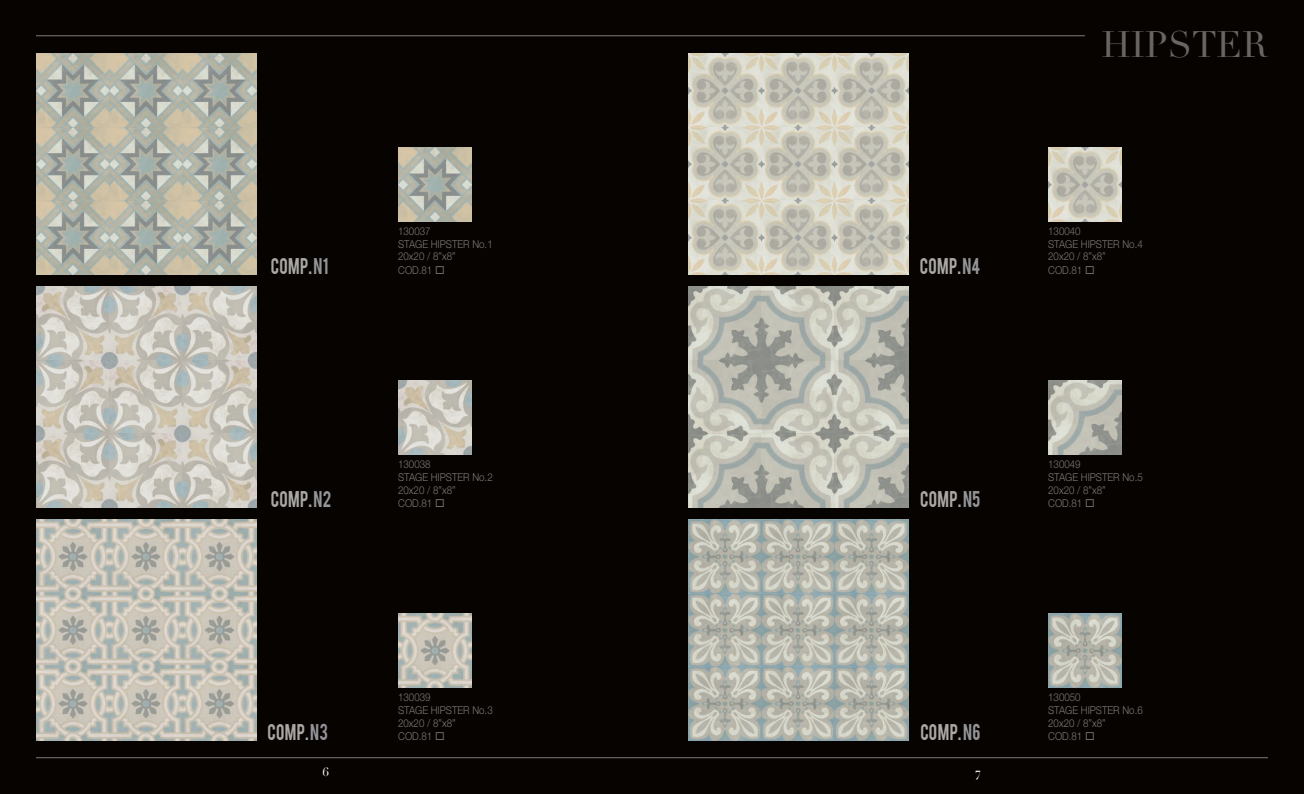
<style>
.page{position:relative;width:1304px;height:794px;background:#070301}
.page>*{position:absolute;margin:0;border:0;box-sizing:border-box;transform-origin:0 0}
.t1{font:36px "Didot";color:#696661}
.t2{font:17.9px "Bebas";letter-spacing:.025em;color:#aaa8a4;scale:.9 1}
.t3{font:12px "Didot";color:#fff}
.t4{font:300 10.8px/13.2px "Helvetica Neue LT Std";color:#7d7a75;scale:.9 1}
.s1{color:#939598}
</style>
<div class="page">
<img style="left:1048px;top:148px;width:74px;height:73px">
<img style="left:688px;top:54px;width:220px;height:220px">
<img style="left:1048px;top:381px;width:74px;height:73px">
<img style="left:688px;top:287px;width:220px;height:220px">
<img style="left:1048px;top:614px;width:74px;height:73px">
<img style="left:688px;top:520px;width:220px;height:220px">
<img style="left:398px;top:614px;width:74px;height:73px">
<img style="left:36px;top:520px;width:220px;height:220px">
<img style="left:398px;top:381px;width:74px;height:73px">
<img style="left:36px;top:287px;width:220px;height:220px">
<img style="left:398px;top:148px;width:74px;height:73px">
<img style="left:36px;top:54px;width:220px;height:220px">
<hr style="left:36px;top:36px;width:1049px;height:1px;background:#7d7a75">
<hr style="left:36px;top:757px;width:1232px;height:1px;background:#7d7a75">
<h2 class="t2" style="left:271px;top:253px;width:65px">COMP.<span class="s1">N1</span></h2>
<h1 class="t1" style="left:1101px;top:22px;width:168px">HIPSTER</h1>
<p class="t4" style="left:398px;top:224px;width:107px">130037<br>STAGE HIPSTER No.1<br>20x20 / 8”x8”<br>COD.81 ◻</p>
<p class="t4" style="left:1048px;top:224px;width:107px">130040<br>STAGE HIPSTER No.4<br>20x20 / 8”x8”<br>COD.81 ◻</p>
<h2 class="t2" style="left:920px;top:253px;width:69px">COMP.<span class="s1">N4</span></h2>
<h2 class="t2" style="left:271px;top:486px;width:69px">COMP.<span class="s1">N2</span></h2>
<p class="t4" style="left:398px;top:457px;width:107px">130038<br>STAGE HIPSTER No.2<br>20x20 / 8”x8”<br>COD.81 ◻</p>
<p class="t4" style="left:1048px;top:457px;width:107px">130049<br>STAGE HIPSTER No.5<br>20x20 / 8”x8”<br>COD.81 ◻</p>
<h2 class="t2" style="left:920px;top:486px;width:68px">COMP.<span class="s1">N5</span></h2>
<h2 class="t2" style="left:267px;top:719px;width:69px">COMP.<span class="s1">N3</span></h2>
<p class="t4" style="left:398px;top:690px;width:107px">130039<br>STAGE HIPSTER No.3<br>20x20 / 8”x8”<br>COD.81 ◻</p>
<p class="t4" style="left:1048px;top:690px;width:107px">130050<br>STAGE HIPSTER No.6<br>20x20 / 8”x8”<br>COD.81 ◻</p>
<h2 class="t2" style="left:920px;top:719px;width:68px">COMP.<span class="s1">N6</span></h2>
<p class="t3" style="left:323px;top:764px;width:8px">6</p>
<p class="t3" style="left:975px;top:764px;width:7px">7</p>
</div>
